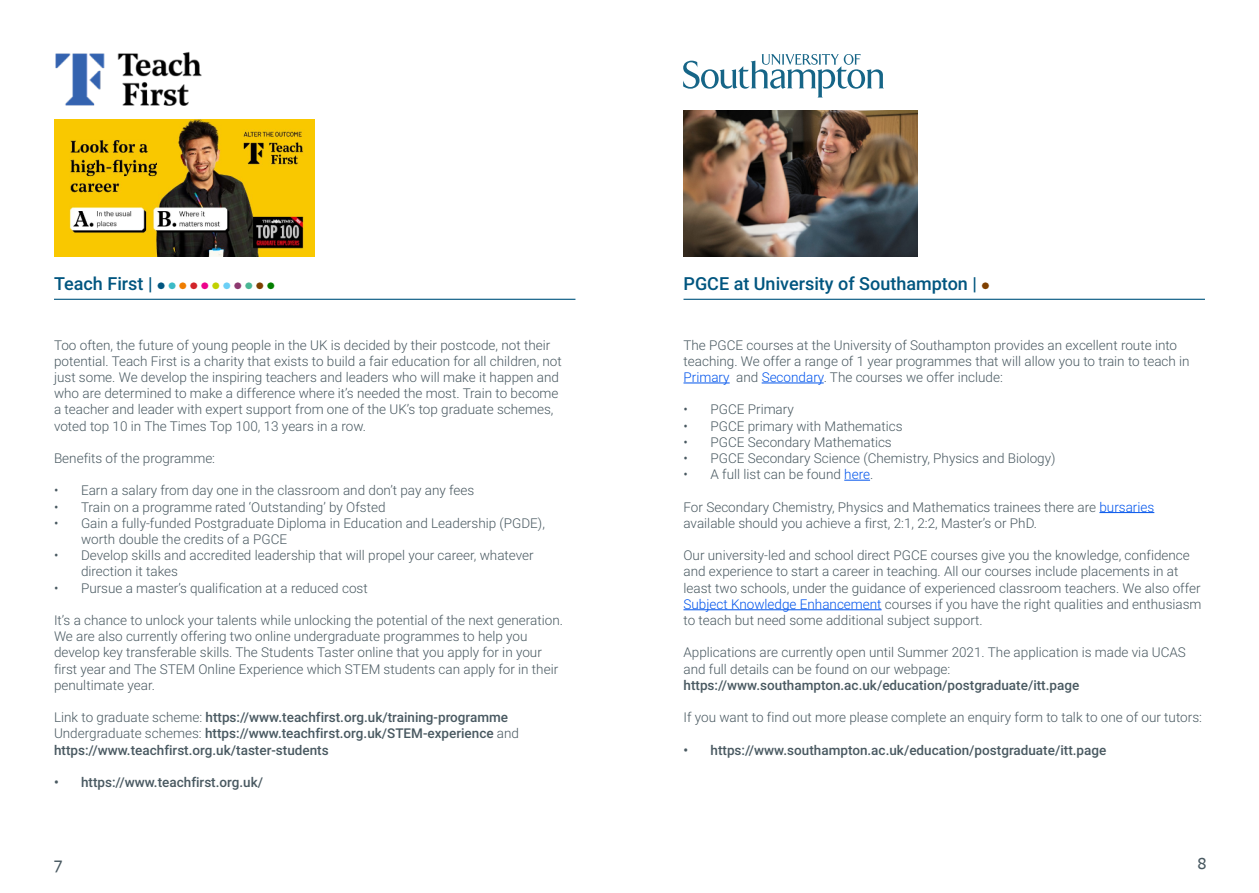
<style>
.page{position:relative;width:1259px;height:893px;background:#fff}
.page>*{position:absolute;margin:0;border:0;box-sizing:border-box;transform-origin:0 0}
.t1{font:500 18px "Roboto";color:#00557f}
.t2{font:500 18px "Freight Sans";color:#495961}
.t3{font:300 13.5px/16.2px "Roboto";color:#495961}
.t4{font:500 13.5px/16.2px "Roboto";color:#495961}
.s1{font-family:"Freight Sans";font-weight:300}
.s2{font-family:"Freight Sans";font-weight:300;color:#3cbac6}
.s3{font-family:"Freight Sans";font-weight:300;color:#ef7d00}
.s4{font-family:"Freight Sans";font-weight:300;color:#d1232a}
.s5{font-family:"Freight Sans";font-weight:300;color:#ed028c}
.s6{font-family:"Freight Sans";font-weight:300;color:#c1d100}
.s7{font-family:"Freight Sans";font-weight:300;color:#6bcff6}
.s8{font-family:"Freight Sans";font-weight:300;color:#8d3970}
.s9{font-family:"Freight Sans";font-weight:300;color:#4bb694}
.s10{font-family:"Freight Sans";font-weight:300;color:#7f4000}
.s11{font-family:"Freight Sans";font-weight:300;color:#047f00}
.s12{font-weight:300}
.s13{color:#0054ec}
</style>
<div class="page">
<img style="left:54px;top:51px;width:159px;height:69px">
<hr style="left:54px;top:299px;width:521px;height:1px;background:#00557f">
<img style="left:54px;top:120px;width:261px;height:136px">
<img style="left:684px;top:111px;width:233px;height:145px">
<svg style="left:683px;top:54px;width:201px;height:43px"></svg>
<hr style="left:683px;top:383px;width:46px;height:1px;background:#0054ec">
<hr style="left:761px;top:383px;width:62px;height:1px;background:#0054ec">
<svg style="left:844px;top:480px;width:26px;height:1px"></svg>
<hr style="left:1099px;top:512px;width:55px;height:1px;background:#0054ec">
<hr style="left:683px;top:609px;width:198px;height:1px;background:#0054ec">
<hr style="left:683px;top:299px;width:522px;height:1px;background:#00557f">
<h1 class="t1" style="left:54px;top:271px;width:222px">Teach First | <span class="s1">¥</span><span class="s2">¥</span><span class="s3">¥</span><span class="s4">¥</span><span class="s5">¥</span><span class="s6">¥</span><span class="s7">¥</span><span class="s8">¥</span><span class="s9">¥</span><span class="s10">¥</span><span class="s11">¥</span></h1>
<p class="t3" style="left:54px;top:336px;width:509px">Too often, the future of young people in the UK is decided by their postcode, not their potential. Teach First is a charity that exists to build a fair education for all children, not just some. We develop the inspiring teachers and leaders who will make it happen and who are determined to make a difference where it’s needed the most. Train to become a teacher and leader with expert support from one of the UK’s top graduate schemes, voted top 10 in The Times Top 100, 13 years in a row.</p>
<p class="t3" style="left:54px;top:450px;width:163px">Benefits of the programme:</p>
<p class="t3" style="left:54px;top:482px;width:422px">• Earn a salary from day one in the classroom and don’t pay any fees</p>
<p class="t3" style="left:54px;top:498px;width:333px">• Train on a programme rated ‘Outstanding’ by Ofsted</p>
<p class="t3" style="left:81px;top:514px;width:465px;text-indent:-27px">• Gain a fully-funded Postgraduate Diploma in Education and Leadership (PGDE), worth double the credits of a PGCE</p>
<p class="t3" style="left:81px;top:547px;width:454px;text-indent:-27px">• Develop skills and accredited leadership that will propel your career, whatever direction it takes</p>
<p class="t3" style="left:54px;top:579px;width:315px">• Pursue a master’s qualification at a reduced cost</p>
<p class="t3" style="left:54px;top:612px;width:510px">It’s a chance to unlock your talents while unlocking the potential of the next generation.<br>We are also currently offering two online undergraduate programmes to help you develop key transferable skills. The Students Taster online that you apply for in your first year and The STEM Online Experience which STEM students can apply for in their penultimate year.</p>
<p class="t4" style="left:54px;top:709px;width:466px"><span class="s12">Link to graduate scheme:</span> https://www.teachfirst.org.uk/training-programme<br><span class="s12">Undergraduate schemes:</span> https://www.teachfirst.org.uk/STEM-experience <span class="s12">and </span>https://www.teachfirst.org.uk/taster-students</p>
<p class="t4" style="left:54px;top:774px;width:211px">• https://www.teachfirst.org.uk/</p>
<h1 class="t1" style="left:683px;top:271px;width:307px">PGCE at University of Southampton | <span class="s10">¥</span></h1>
<p class="t3" style="left:683px;top:336px;width:508px">The PGCE courses at the University of Southampton provides an excellent route into teaching. We offer a range of 1 year programmes that will allow you to train to teach in<br><span class="s13">Primary</span> and <span class="s13">Secondary</span>. The courses we offer include:</p>
<p class="t3" style="left:683px;top:401px;width:112px">• PGCE Primary</p>
<p class="t3" style="left:683px;top:417px;width:221px">• PGCE primary with Mathematics</p>
<p class="t3" style="left:683px;top:433px;width:210px">• PGCE Secondary Mathematics</p>
<p class="t3" style="left:683px;top:450px;width:373px">• PGCE Secondary Science (Chemistry, Physics and Biology)</p>
<p class="t3" style="left:683px;top:466px;width:191px">• A full list can be found <span class="s13">here</span>.</p>
<p class="t3" style="left:683px;top:498px;width:472px">For Secondary Chemistry, Physics and Mathematics trainees there are <span class="s13">bursaries </span>available should you achieve a first, 2:1, 2:2, Master’s or PhD.</p>
<p class="t3" style="left:683px;top:547px;width:519px">Our university-led and school direct PGCE courses give you the knowledge, confidence and experience to start a career in teaching. All our courses include placements in at least two schools, under the guidance of experienced classroom teachers. We also offer <span class="s13">Subject Knowledge Enhancement</span> courses if you have the right qualities and enthusiasm to teach but need some additional subject support.</p>
<p class="t3" style="left:683px;top:644px;width:504px">Applications are currently open until Summer 2021. The application is made via UCAS and full details can be found on our webpage:</p>
<p class="t4" style="left:683px;top:676px;width:397px">https://www.southampton.ac.uk/education/postgraduate/itt.page</p>
<p class="t3" style="left:683px;top:709px;width:520px">If you want to find out more please complete an enquiry form to talk to one of our tutors:</p>
<p class="t4" style="left:683px;top:741px;width:424px">• https://www.southampton.ac.uk/education/postgraduate/itt.page</p>
<h1 class="t2" style="left:54px;top:853px;width:10px">7</h1>
<h1 class="t2" style="left:1197px;top:853px;width:11px">8</h1>
</div>
